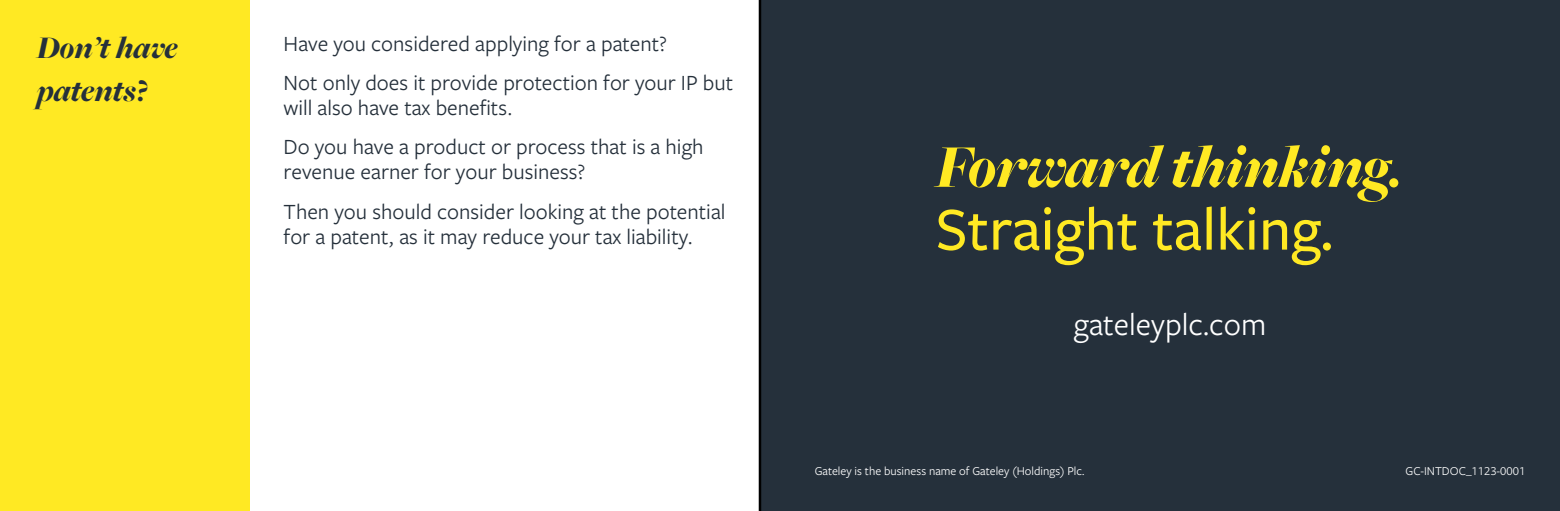
<style>
.page{position:relative;width:1560px;height:511px;background:#fff}
.page>*{position:absolute;margin:0;border:0;box-sizing:border-box;transform-origin:0 0}
.t1{font:italic 900 62.75px "Freight Big Pro";color:#ffe923}
.t2{font:500 62.75px "Freight Sans Pro";color:#ffe923}
.t3{font:italic 900 32.5px/42.5px "Freight Big Pro";color:#25303b}
.t4{font:32.5px "Freight Sans Pro";color:#fff}
.t5{font:22.5px/39.2px "Freight Sans Pro";color:#25303b}
.t6{font:12.5px "Freight Sans Pro";color:#fff}
</style>
<div class="page">
<div style="left:0;top:0;width:249px;height:510px;background:#ffe923"></div>
<div style="left:758px;top:0;width:801px;height:510px;background:#25303b"></div>
<h2 class="t3" style="left:37px;top:26px;width:142px">Don’t have patents?</h2>
<p class="t5" style="left:283px;top:23px;width:451px">Have you considered applying for a patent?<br>Not only does it provide protection for your IP but</p>
<p class="t5" style="left:283px;top:87px;width:421px">will also have tax benefits.<br>Do you have a product or process that is a high</p>
<p class="t5" style="left:283px;top:151px;width:443px">revenue earner for your business?<br>Then you should consider looking at the potential</p>
<p class="t5" style="left:283px;top:216px;width:411px">for a patent, as it may reduce your tax liability.</p>
<h1 class="t1" style="left:935px;top:125px;width:468px">Forward thinking.</h1>
<h1 class="t2" style="left:935px;top:187px;width:399px">Straight talking.</h1>
<h2 class="t4" style="left:1073px;top:302px;width:194px">gateleyplc.com</h2>
<p class="t6" style="left:814px;top:462px;width:271px">Gateley is the business name of Gateley (Holdings) Plc.</p>
<p class="t6" style="left:1405px;top:462px;width:121px">GC-INTDOC_1123-0001</p>
</div>
